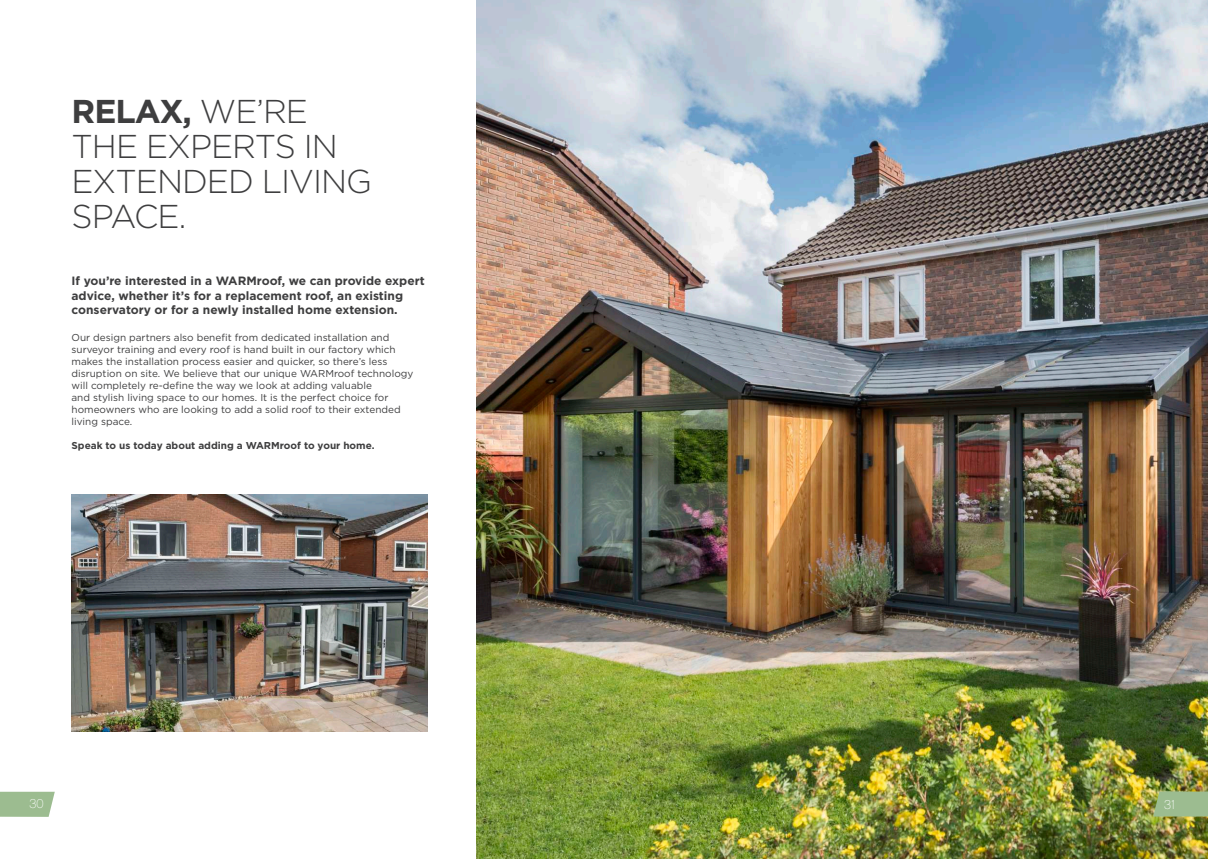
<style>
.page{position:relative;width:1208px;height:859px;background:#fff}
.page>*{position:absolute;margin:0;border:0;box-sizing:border-box;transform-origin:0 0}
.t1{font:300 33px/35px "Gotham";letter-spacing:-.03em;color:#3e3e3f}
.t2{font:13px "Chalet Paris Nineteen Eighty";color:#fff}
.t3{font:700 12px/14.4px "Gotham";color:#3e3e3f}
.t4{font:10px/12px "Gotham";color:#3e3e3f}
.t5{font:700 10px "Gotham";color:#3e3e3f}
.s1{font-weight:700}
</style>
<div class="page">
<svg style="left:0;top:792px;width:55px;height:25px"></svg>
<img style="left:72px;top:495px;width:355px;height:236px">
<img style="left:477px;top:0;width:731px;height:859px">
<svg style="left:1153px;top:791px;width:55px;height:25px"></svg>
<h1 class="t1" style="left:72px;top:93px;width:302px"><span class="s1">RELAX,</span> WE’RE<br>THE EXPERTS IN<br>EXTENDED LIVING<br>SPACE.</h1>
<p class="t3" style="left:72px;top:274px;width:355px">If you’re interested in a WARMroof, we can provide expert advice, whether it’s for a replacement roof, an existing conservatory or for a newly installed home extension.</p>
<p class="t4" style="left:72px;top:331px;width:343px">Our design partners also benefit from dedicated installation and surveyor training and every roof is hand built in our factory which makes the installation process easier and quicker, so there’s less disruption on site. We believe that our unique WARMroof technology will completely re-define the way we look at adding valuable<br>and stylish living space to our homes. It is the perfect choice for homeowners who are looking to add a solid roof to their extended living space.</p>
<p class="t5" style="left:72px;top:438px;width:305px">Speak to us today about adding a WARMroof to your home.</p>
<h2 class="t2" style="left:30px;top:796px;width:15px">30</h2>
<h2 class="t2" style="left:1164px;top:797px;width:12px">31</h2>
</div>
